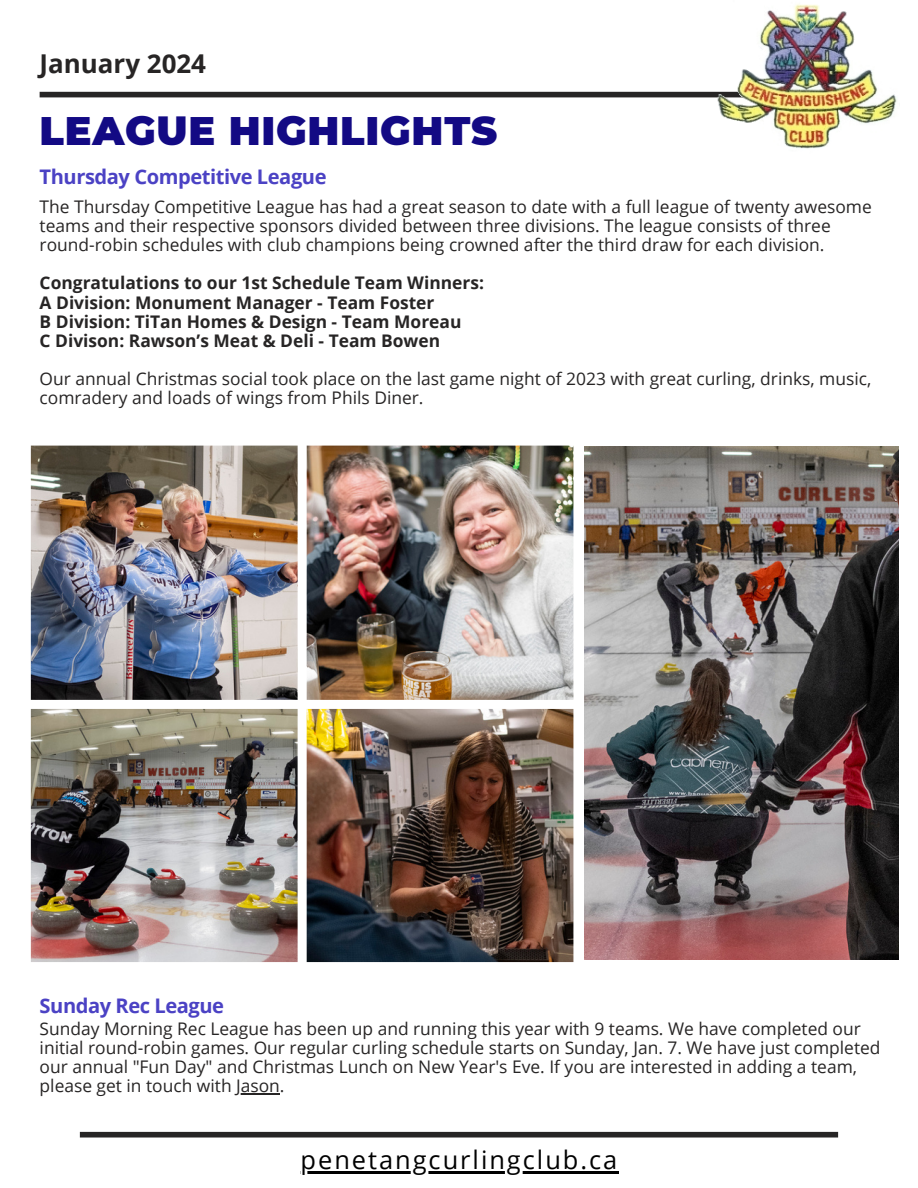
<style>
.page{position:relative;width:918px;height:1188px;background:#fff}
.page>*{position:absolute;margin:0;border:0;box-sizing:border-box;transform-origin:0 0}
.t1{font:900 39.75px "Montserrat";letter-spacing:.02em;color:#130a84}
.t2{font:700 25.95px "Open Sans";color:#272525}
.t3{font:25.35px "Open Sans";letter-spacing:.08em;color:#000}
.t4{font:700 20.1px "Open Sans";letter-spacing:-.02em;color:#4b42c4}
.t5{font:17.4px/19.2px "Open Sans";color:#272525}
.t6{font:700 17.4px "Open Sans";color:#272525}
</style>
<div class="page">
<div style="left:80px;top:1132px;width:758px;height:6px;background:#272525"></div>
<div style="left:40px;top:92px;width:758px;height:5px;background:#272525"></div>
<img style="left:715px;top:4px;width:182px;height:145px">
<img style="left:30px;top:445px;width:555px;height:518px">
<img style="left:585px;top:447px;width:314px;height:513px">
<hr style="left:301px;top:1171px;width:318px;height:2px;background:#000">
<hr style="left:236px;top:1093px;width:44px;height:1px;background:#272525">
<p class="t2" style="left:40px;top:46px;width:168px">January 2024</p>
<p class="t1" style="left:40px;top:106px;width:459px">LEAGUE HIGHLIGHTS</p>
<p class="t4" style="left:40px;top:163px;width:288px">Thursday Competitive League</p>
<p class="t5" style="left:40px;top:197px;width:834px">The Thursday Competitive League has had a great season to date with a full league of twenty awesome teams and their respective sponsors divided between three divisions. The league consists of three round-robin schedules with club champions being crowned after the third draw for each division.</p>
<p class="t6" style="left:40px;top:271px;width:446px">Congratulations to our 1st Schedule Team Winners:</p>
<p class="t6" style="left:40px;top:290px;width:396px">A Division: Monument Manager - Team Foster</p>
<p class="t6" style="left:40px;top:309px;width:423px">B Division: TiTan Homes &amp; Design - Team Moreau</p>
<p class="t6" style="left:40px;top:328px;width:402px">C Divison: Rawson’s Meat &amp; Deli - Team Bowen</p>
<p class="t5" style="left:40px;top:369px;width:833px">Our annual Christmas social took place on the last game night of 2023 with great curling, drinks, music, comradery and loads of wings from Phils Diner.</p>
<p class="t4" style="left:40px;top:991px;width:186px">Sunday Rec League</p>
<p class="t5" style="left:40px;top:1018px;width:842px">Sunday Morning Rec League has been up and running this year with 9 teams. We have completed our initial round-robin games. Our regular curling schedule starts on Sunday, Jan. 7. We have just completed our annual "Fun Day" and Christmas Lunch on New Year's Eve. If you are interested in adding a team, please get in touch with Jason.</p>
<p class="t3" style="left:301px;top:1142px;width:318px">penetangcurlingclub.ca</p>
</div>
